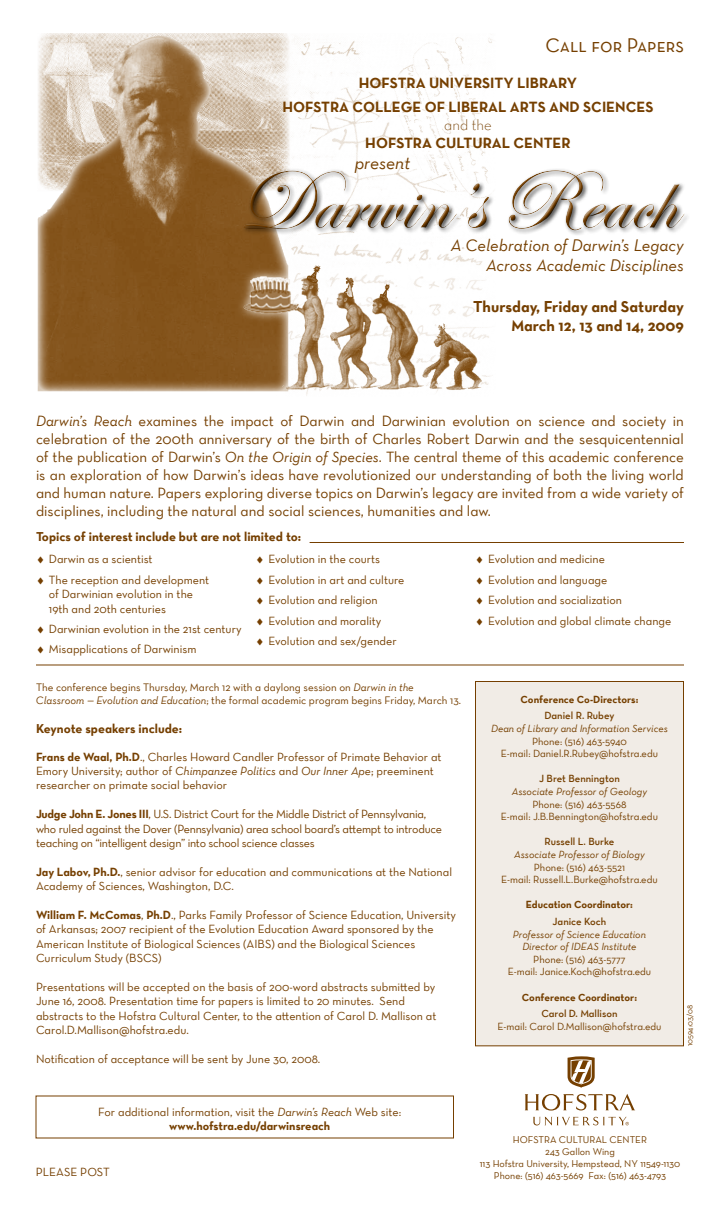
<style>
.page{position:relative;width:720px;height:1224px;background:#fff}
.page>*{position:absolute;margin:0;border:0;box-sizing:border-box;transform-origin:0 0}
.t1{font:86px "Edwardian Script ITC";color:#753f00}
.t2{font:20px "Neutraface Text TT Book Alt";color:#753f00}
.t3{font:18px "Neutraface Text TT Book Italic Alt";color:#753f00}
.t4{font:17px/20.4px "Neutraface Text TT Book Italic Alt";color:#753f00;text-align:right}
.t5{font:16px/19.2px "Neutraface Text TT Bold Alt";color:#753f00;text-align:right}
.t6{font:15px/18px "Neutraface Text TT Book Alt";color:#753f00;text-align:justify}
.t7{font:15px/24px "Neutraface Text TT Bold Alt";color:#753f00;text-align:center}
.t8{font:15px "Neutraface Text TT Light Alt";color:#753f00}
.t9{font:13px "Neutraface Text TT Bold Alt";color:#753f00}
.t10{font:12px/14.4px "Neutraface Text TT Book Alt";color:#753f00}
.t11{font:12px/14.4px "Neutraface Text TT Book Alt";letter-spacing:-.02em;color:#753f00}
.t12{font:12px "Neutraface Text TT Bold Alt";color:#753f00}
.t13{font:11px/13.2px "Neutraface Text TT Book Alt";color:#753f00}
.t14{font:10.5px/12.6px "Neutraface Text TT Book Alt";color:#753f00;text-align:center}
.t15{font:10.5px/12.6px "Neutraface Text TT Book Italic Alt";color:#753f00;text-align:center}
.t16{font:10.5px "Neutraface Text TT Demi Alt";color:#753f00}
.t17{font:10.5px "Neutraface Text TT Bold Alt";color:#753f00}
.t18{font:10px "Neutraface Text TT Book Alt";color:#753f00}
.t19{font:8px "Neutraface Text TT Book Alt";letter-spacing:-.01em;color:#753f00}
.s1{font-family:"Neutraface Text TT Book Italic Alt"}
.s2{font-family:"Georgia";font-style:italic}
.s3{font-family:"Neutraface Text TT Bold Alt"}
</style>
<div class="page">
<img style="left:37px;top:34px;width:455px;height:362px">
<svg style="left:525px;top:1094px;width:110px;height:17px"></svg>
<svg style="left:568px;top:1056px;width:27px;height:32px"></svg>
<svg style="left:533px;top:1117px;width:96px;height:9px"></svg>
<div style="left:476px;top:682px;width:208px;height:364px;background:#f1ece6"></div>
<div style="left:475px;top:681px;width:209px;height:365px;border:1px solid #753f00"></div>
<hr style="left:36px;top:664px;width:648px;height:1px;background:#753f00">
<hr style="left:310px;top:542px;width:374px;height:1px;background:#753f00">
<div style="left:241px;top:168px;width:479px;height:114px;background:#000;opacity:.75"></div>
<div style="left:208px;top:153px;width:512px;height:103px;background:#000;opacity:.75"></div>
<h2 class="t2" style="left:546px;top:32px;width:140px">Call for Papers</h2>
<p class="t7" style="left:283px;top:70px;width:372px">HOFSTRA UNIVERSITY LIBRARY<br>HOFSTRA COLLEGE OF LIBERAL ARTS AND SCIENCES</p>
<p class="t8" style="left:444px;top:115px;width:49px">and the</p>
<p class="t7" style="left:365px;top:130px;width:207px">HOFSTRA CULTURAL CENTER</p>
<h3 class="t3" style="left:355px;top:152px;width:57px">present</h3>
<h1 class="t1" style="left:238px;top:154px;width:440px">Darwin’s Reach</h1>
<h3 class="t4" style="left:451px;top:235px;width:235px">A Celebration of Darwin’s Legacy<br>Across Academic Disciplines</h3>
<h3 class="t5" style="left:473px;top:297px;width:212px">Thursday, Friday and Saturday<br>March 12, 13 and 14, 2009</h3>
<p class="t6" style="left:36px;top:411px;width:650px"><span class="s1">Darwin’s Reach</span> examines the impact of Darwin and Darwinian evolution on science and society in celebration of the 200th anniversary of the birth of Charles Robert Darwin and the sesquicentennial of the publication of Darwin’s <span class="s1">On the Origin of Species</span>. The central theme of this academic conference is an exploration of how Darwin’s ideas have revolutionized our understanding of both the living world and human nature. Papers exploring diverse topics on Darwin’s legacy are invited from a wide variety of disciplines, including the natural and social sciences, humanities and law.</p>
<p class="t9" style="left:36px;top:529px;width:267px">Topics of interest include but are not limited to:</p>
<p class="t10" style="left:36px;top:549px;width:175px;line-height:20.4px">♦ Darwin as a scientist<br>♦ The reception and development</p>
<p class="t10" style="left:49px;top:587px;width:146px">of Darwinian evolution in the<br>19th and 20th centuries</p>
<p class="t10" style="left:36px;top:619px;width:207px;line-height:20.4px">♦ Darwinian evolution in the 21st century ♦ Misapplications of Darwinism</p>
<p class="t10" style="left:256px;top:549px;width:150px;line-height:20.4px">♦ Evolution in the courts<br>♦ Evolution in art and culture ♦ Evolution and religion<br>♦ Evolution and morality<br>♦ Evolution and sex/gender</p>
<p class="t10" style="left:475px;top:549px;width:198px;line-height:20.4px">♦ Evolution and medicine<br>♦ Evolution and language<br>♦ Evolution and socialization<br>♦ Evolution and global climate change</p>
<p class="t13" style="left:36px;top:680px;width:427px">The conference begins Thursday, March 12 with a daylong session on <span class="s1">Darwin in the<br>Classroom</span> <span class="s2">–</span> <span class="s1">Evolution and Education</span>; the formal academic program begins Friday, March 13.</p>
<p class="t9" style="left:36px;top:720px;width:148px">Keynote speakers include:</p>
<p class="t10" style="left:36px;top:749px;width:407px"><span class="s3">Frans de Waal, Ph.D</span>., Charles Howard Candler Professor of Primate Behavior at<br>Emory University; author of <span class="s1">Chimpanzee Politics</span> and <span class="s1">Our Inner Ape</span>; preeminent researcher on primate social behavior</p>
<p class="t11" style="left:36px;top:807px;width:408px"><span class="s3">Judge John E. Jones III</span>, U.S. District Court for the Middle District of Pennsylvania, who ruled against the Dover (Pennsylvania) area school board’s attempt to introduce teaching on “intelligent design” into school science classes</p>
<p class="t10" style="left:36px;top:864px;width:418px"><span class="s3">Jay Labov, Ph.D.</span>, senior advisor for education and communications at the National<br>Academy of Sciences, Washington, D.C.</p>
<p class="t10" style="left:36px;top:907px;width:422px"><span class="s3">William F. McComas</span>, <span class="s3">Ph.D</span>., Parks Family Professor of Science Education, University of Arkansas; 2007 recipient of the Evolution Education Award sponsored by the American Institute of Biological Sciences (AIBS) and the Biological Sciences Curriculum Study (BSCS)</p>
<p class="t10" style="left:36px;top:979px;width:402px">Presentations will be accepted on the basis of 200-word abstracts submitted by June 16, 2008. Presentation time for papers is limited to 20 minutes. Send abstracts to the Hofstra Cultural Center, to the attention of Carol D. Mallison at Carol.D.Mallison@hofstra.edu.</p>
<p class="t10" style="left:36px;top:1051px;width:286px">Notification of acceptance will be sent by June 30, 2008.</p>
<p class="t17" style="left:521px;top:692px;width:119px">Conference Co-Directors:</p>
<p class="t16" style="left:545px;top:709px;width:71px">Daniel R. Rubey</p>
<p class="t15" style="left:491px;top:722px;width:178px">Dean of Library and Information Services</p>
<p class="t14" style="left:501px;top:735px;width:159px">Phone: (516) 463-5940<br>E-mail: Daniel.R.Rubey@hofstra.edu</p>
<p class="t16" style="left:539px;top:772px;width:82px">J Bret Bennington</p>
<p class="t15" style="left:512px;top:785px;width:137px">Associate Professor of Geology</p>
<p class="t14" style="left:501px;top:798px;width:159px">Phone: (516) 463-5568<br>E-mail: J.B.Bennington@hofstra.edu</p>
<p class="t16" style="left:545px;top:835px;width:71px">Russell L. Burke</p>
<p class="t15" style="left:514px;top:848px;width:132px">Associate Professor of Biology</p>
<p class="t14" style="left:501px;top:861px;width:158px">Phone: (516) 463-5521<br>E-mail: Russell.L.Burke@hofstra.edu</p>
<p class="t17" style="left:526px;top:898px;width:109px">Education Coordinator:</p>
<p class="t16" style="left:553px;top:915px;width:55px">Janice Koch</p>
<p class="t15" style="left:513px;top:928px;width:135px">Professor of Science Education<br>Director of IDEAS Institute</p>
<p class="t14" style="left:508px;top:953px;width:145px">Phone: (516) 463-5777<br>E-mail: Janice.Koch@hofstra.edu</p>
<p class="t17" style="left:522px;top:990px;width:117px">Conference Coordinator:</p>
<p class="t16" style="left:541px;top:1007px;width:78px">Carol D. Mallison</p>
<p class="t14" style="left:497px;top:1020px;width:166px">E-mail: Carol D.Mallison@hofstra.edu</p>
<p class="t19" style="left:685px;top:1046px;width:43px;rotate:-90deg">10594:03/08</p>
<p class="t10" style="left:98px;top:1104px;width:304px">For additional information, visit the <span class="s1">Darwin’s Reach</span> Web site:</p>
<p class="t12" style="left:169px;top:1118px;width:163px">www.hofstra.edu/darwinsreach</p>
<p class="t10" style="left:36px;top:1164px;width:74px">PLEASE POST</p>
<p class="t18" style="left:513px;top:1133px;width:129px">Hofstra Cu ltural Center</p>
<p class="t18" style="left:545px;top:1145px;width:71px">243 Gallon Wing</p>
<p class="t18" style="left:480px;top:1157px;width:202px">113 Hofstra University, Hempstead, NY 11549-1130</p>
<p class="t18" style="left:494px;top:1169px;width:174px">Phone: (516) 463-5669 Fax: (516) 463-4793</p>
</div>
